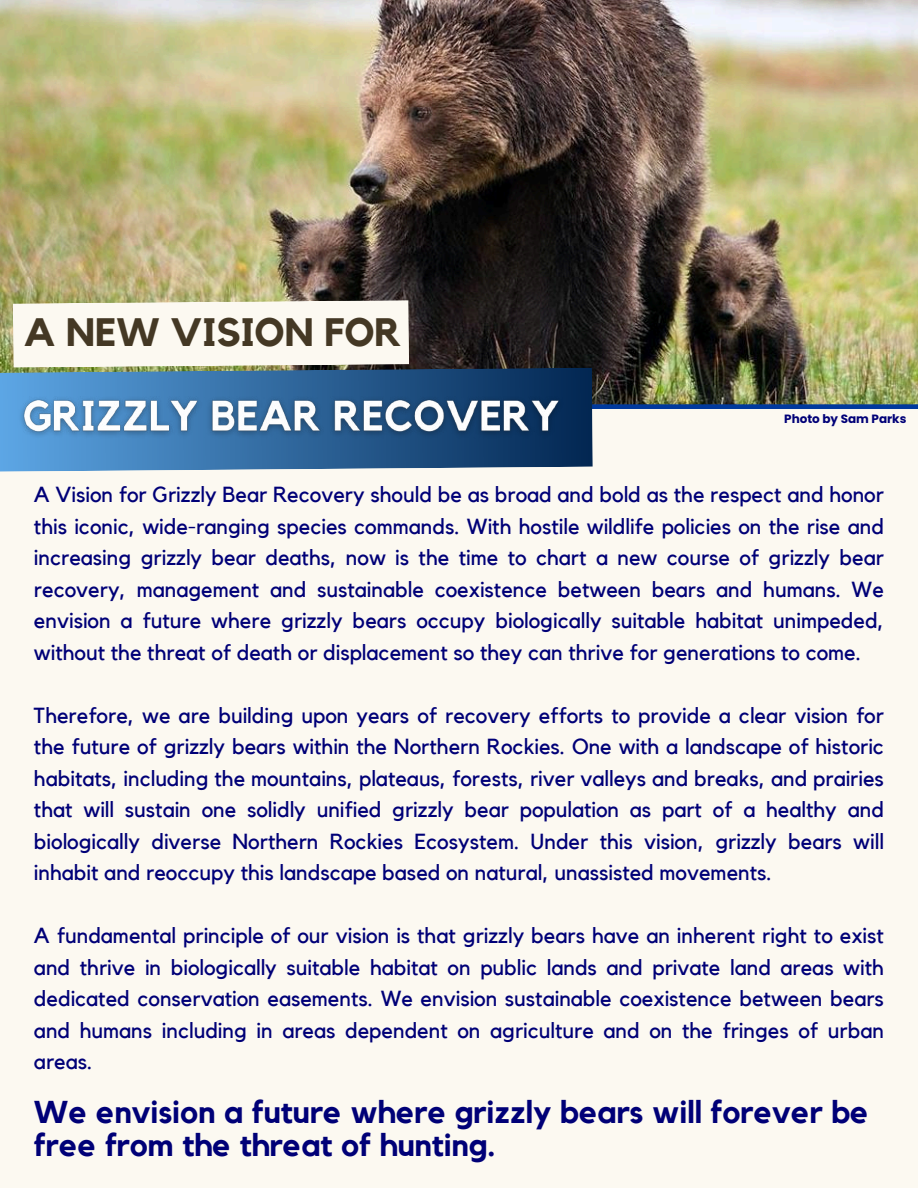
<style>
.page{position:relative;width:918px;height:1188px;background:#fcf9f1}
.page>*{position:absolute;margin:0;border:0;box-sizing:border-box;transform-origin:0 0}
.t1{font:700 39.45px "Kollektif";color:#443824}
.t2{font:700 31.5px/32.7px "Kollektif";color:#007}
.t3{font:21.75px/31.5px "Kollektif";color:#007;text-align:justify}
.t4{font:700 12px "Poppins";color:#007}
</style>
<div class="page">
<img style="left:0;top:0;width:918px;height:409px">
<svg style="left:0;top:368px;width:593px;height:104px;background:#3c6d99"></svg>
<svg style="left:13px;top:300px;width:396px;height:68px"></svg>
<img style="left:0;top:391px;width:572px;height:54px">
<p class="t1" style="left:24px;top:314px;width:380px">A NEW VISION FOR</p>
<h3 class="t4" style="left:784px;top:410px;width:124px">Photo by Sam Parks</h3>
<h1 class="t3" style="left:34px;top:480px;width:852px">A Vision for Grizzly Bear Recovery should be as broad and bold as the respect and honor this iconic, wide-ranging species commands. With hostile wildlife policies on the rise and increasing grizzly bear deaths, now is the time to chart a new course of grizzly bear recovery, management and sustainable coexistence between bears and humans. We envision a future where grizzly bears occupy biologically suitable habitat unimpeded, without the threat of death or displacement so they can thrive for generations to come.</h1>
<p class="t3" style="left:34px;top:700px;width:852px">Therefore, we are building upon years of recovery efforts to provide a clear vision for the future of grizzly bears within the Northern Rockies. One with a landscape of historic habitats, including the mountains, plateaus, forests, river valleys and breaks, and prairies that will sustain one solidly unified grizzly bear population as part of a healthy and biologically diverse Northern Rockies Ecosystem. Under this vision, grizzly bears will inhabit and reoccupy this landscape based on natural, unassisted movements.</p>
<h3 class="t3" style="left:34px;top:921px;width:852px">A fundamental principle of our vision is that grizzly bears have an inherent right to exist and thrive in biologically suitable habitat on public lands and private land areas with dedicated conservation easements. We envision sustainable coexistence between bears and humans including in areas dependent on agriculture and on the fringes of urban areas.</h3>
<h3 class="t2" style="left:34px;top:1097px;width:836px">We envision a future where grizzly bears will forever be free from the threat of hunting.</h3>
</div>
